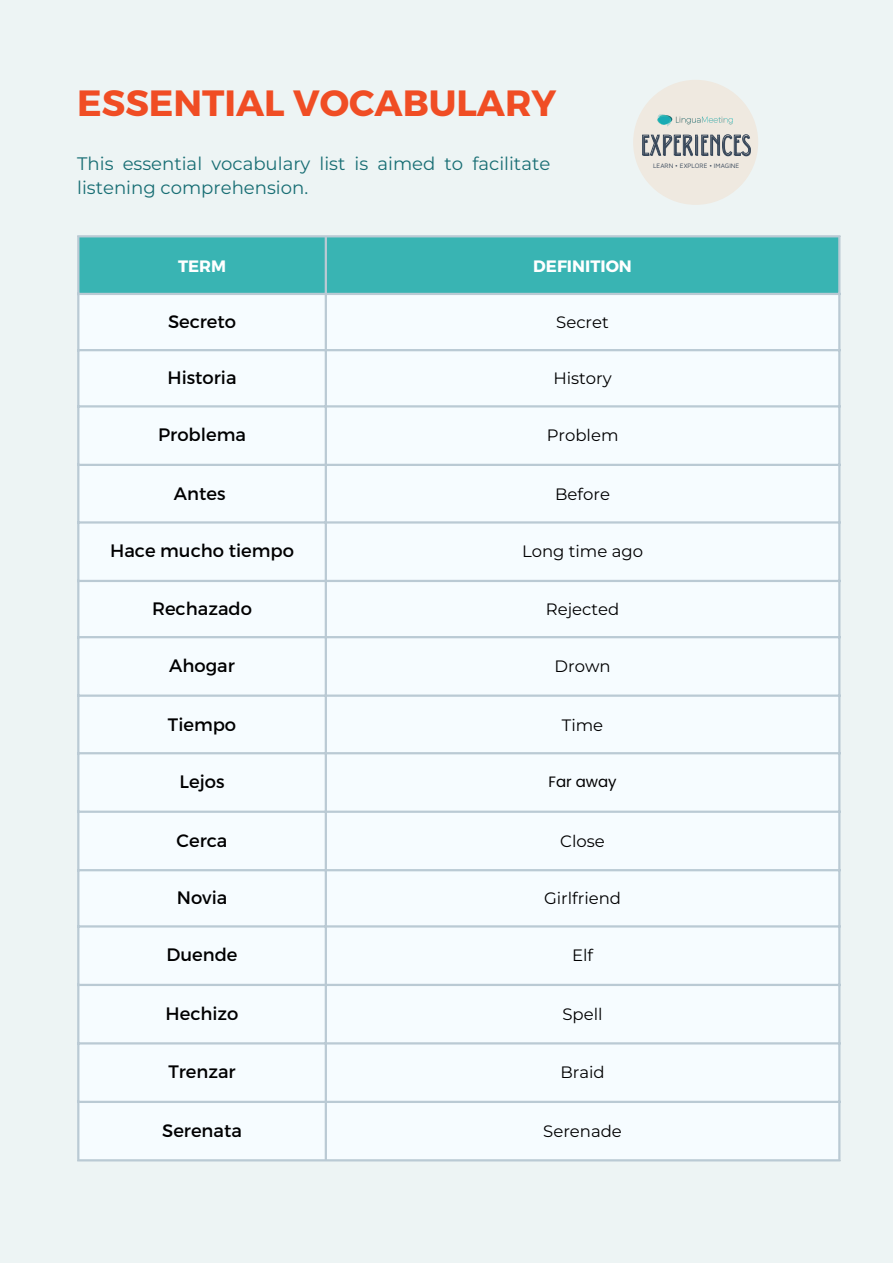
<style>
.page{position:relative;width:893px;height:1264px;background:#fff}
.page>*{position:absolute;margin:0;border:0;box-sizing:border-box;transform-origin:0 0}
.t1{font:700 36.45px "Montserrat";color:#f04d24}
.t2{font:28.2px "Donau Uppercase Neue";color:#364659}
.t3{font:18.15px/24.8px "Montserrat";color:#186e74}
.t4{font:18px "Montserrat";color:#000}
.t5{font:16.5px "Montserrat";color:#000}
.t6{font:700 16.5px "Montserrat";color:#fff}
.t7{font:15px "Poppins";color:#000}
.t8{font:6.45px "Maven Pro";color:#364659}
</style>
<div class="page">
<div style="left:0;top:0;width:892px;height:1262px;background:#edf4f4"></div>
<div style="left:79px;top:237px;width:759px;height:56px;background:#39b4b3"></div>
<div style="left:79px;top:295px;width:759px;height:864px;background:#f6fcff"></div>
<hr style="left:77px;top:237px;width:2px;height:922px;background:#bacad4">
<hr style="left:325px;top:237px;width:2px;height:922px;background:#bacad4">
<hr style="left:838px;top:237px;width:2px;height:922px;background:#bacad4">
<hr style="left:77px;top:235px;width:763px;height:2px;background:#bacad4">
<hr style="left:77px;top:293px;width:763px;height:2px;background:#bacad4">
<hr style="left:77px;top:349px;width:763px;height:2px;background:#bacad4">
<hr style="left:77px;top:405px;width:763px;height:2px;background:#bacad4">
<hr style="left:77px;top:464px;width:763px;height:2px;background:#bacad4">
<hr style="left:77px;top:521px;width:763px;height:2px;background:#bacad4">
<hr style="left:77px;top:580px;width:763px;height:2px;background:#bacad4">
<hr style="left:77px;top:636px;width:763px;height:2px;background:#bacad4">
<hr style="left:77px;top:694px;width:763px;height:2px;background:#bacad4">
<hr style="left:77px;top:752px;width:763px;height:2px;background:#bacad4">
<hr style="left:77px;top:810px;width:763px;height:2px;background:#bacad4">
<hr style="left:77px;top:869px;width:763px;height:2px;background:#bacad4">
<hr style="left:77px;top:925px;width:763px;height:2px;background:#bacad4">
<hr style="left:77px;top:983px;width:763px;height:3px;background:#bacad4">
<hr style="left:77px;top:1042px;width:763px;height:2px;background:#bacad4">
<hr style="left:77px;top:1100px;width:763px;height:2px;background:#bacad4">
<hr style="left:77px;top:1159px;width:763px;height:2px;background:#bacad4">
<div style="left:633px;top:80px;width:125px;height:125px;background:#efe9e0;border-radius:50%"></div>
<svg style="left:642px;top:134px;width:108px;height:22px"></svg>
<img style="left:657px;top:114px;width:76px;height:13px">
<p class="t1" style="left:77px;top:79px;width:480px">ESSENTIAL VOCABULARY</p>
<p class="t3" style="left:77px;top:151px;width:474px">This essential vocabulary list is aimed to facilitate listening comprehension.</p>
<p class="t2" style="left:641px;top:128px;width:111px">EXPERIENCES</p>
<p class="t8" style="left:653px;top:161px;width:88px">LEARN • EXPLORE • IMAGINE</p>
<p class="t6" style="left:178px;top:256px;width:50px">TERM</p>
<p class="t6" style="left:533px;top:256px;width:100px">DEFINITION</p>
<p class="t4" style="left:168px;top:309px;width:70px">Secreto</p>
<p class="t5" style="left:556px;top:312px;width:54px">Secret</p>
<p class="t4" style="left:167px;top:366px;width:71px">Historia</p>
<p class="t5" style="left:553px;top:368px;width:60px">History</p>
<p class="t4" style="left:158px;top:423px;width:89px">Problema</p>
<p class="t5" style="left:546px;top:425px;width:73px">Problem</p>
<p class="t4" style="left:174px;top:481px;width:53px">Antes</p>
<p class="t5" style="left:555px;top:484px;width:56px">Before</p>
<p class="t4" style="left:110px;top:539px;width:185px">Hace mucho tiempo</p>
<p class="t5" style="left:522px;top:541px;width:122px">Long time ago</p>
<p class="t4" style="left:152px;top:596px;width:101px">Rechazado</p>
<p class="t5" style="left:546px;top:598px;width:75px">Rejected</p>
<p class="t4" style="left:169px;top:654px;width:67px">Ahogar</p>
<p class="t5" style="left:554px;top:656px;width:58px">Drown</p>
<p class="t4" style="left:168px;top:712px;width:70px">Tiempo</p>
<p class="t5" style="left:562px;top:714px;width:43px">Time</p>
<p class="t4" style="left:179px;top:770px;width:46px">Lejos</p>
<p class="t7" style="left:548px;top:771px;width:70px">Far away</p>
<p class="t4" style="left:177px;top:828px;width:52px">Cerca</p>
<p class="t5" style="left:560px;top:830px;width:46px">Close</p>
<p class="t4" style="left:177px;top:885px;width:52px">Novia</p>
<p class="t5" style="left:544px;top:888px;width:79px">Girlfriend</p>
<p class="t4" style="left:166px;top:943px;width:72px">Duende</p>
<p class="t5" style="left:572px;top:945px;width:23px">Elf</p>
<p class="t4" style="left:165px;top:1001px;width:74px">Hechizo</p>
<p class="t5" style="left:562px;top:1003px;width:42px">Spell</p>
<p class="t4" style="left:168px;top:1060px;width:69px">Trenzar</p>
<p class="t5" style="left:560px;top:1062px;width:46px">Braid</p>
<p class="t4" style="left:162px;top:1118px;width:81px">Serenata</p>
<p class="t5" style="left:543px;top:1120px;width:80px">Serenade</p>
</div>
